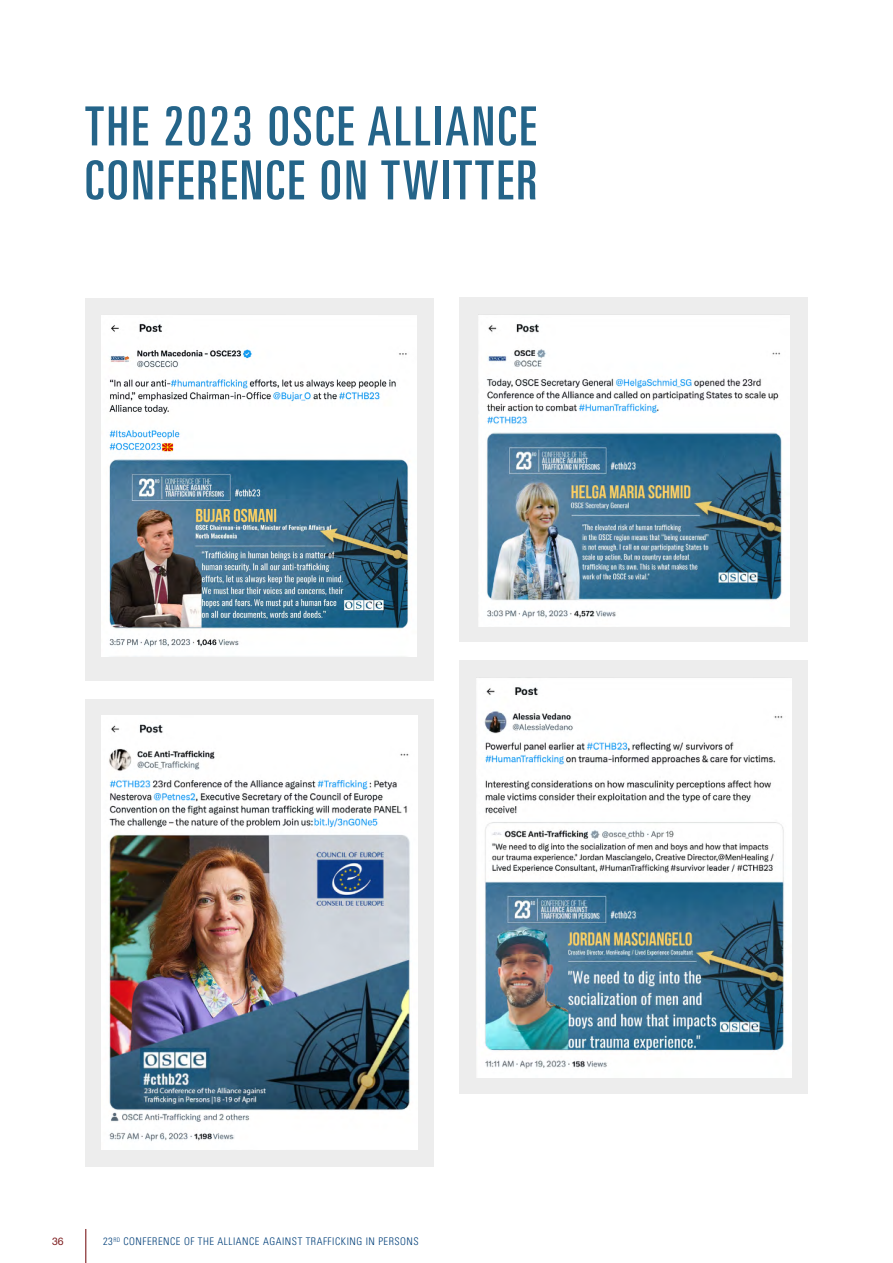
<style>
.page{position:relative;width:893px;height:1263px;background:#fff}
.page>*{position:absolute;margin:0;border:0;box-sizing:border-box;transform-origin:0 0}
.t1{font:ultra-condensed 54px/54px "Univers LT Std";letter-spacing:.05em;color:#246489}
.t2{font:300 condensed 10.5px "Univers LT Std";letter-spacing:.05em;color:#003f79}
.t3{font:10.5px "Helvetica Neue LT Std";color:#7e1e20}
</style>
<div class="page">
<hr style="left:85px;top:1229px;width:1px;height:34px;background:#7e1e20">
<div style="left:85px;top:298px;width:349px;height:382px;background:#ededed"></div>
<img style="left:102px;top:315px;width:315px;height:341px">
<div style="left:85px;top:699px;width:349px;height:467px;background:#ededed"></div>
<img style="left:102px;top:716px;width:315px;height:433px">
<div style="left:460px;top:660px;width:348px;height:434px;background:#ededed"></div>
<img style="left:476px;top:678px;width:316px;height:400px">
<div style="left:459px;top:298px;width:349px;height:344px;background:#ededed"></div>
<img style="left:478px;top:315px;width:311px;height:311px">
<h1 class="t1" style="left:85px;top:99px;width:454px">THE 2023 OSCE ALLIANCE<br>CONFERENCE ON TWITTER</h1>
<p class="t3" style="left:52px;top:1235px;width:13px">36</p>
<p class="t2" style="left:103px;top:1235px;width:317px">23<sup>RD</sup> CONFERENCE OF THE ALLIANCE AGAINST TRAFFICKING IN PERSONS</p>
</div>
